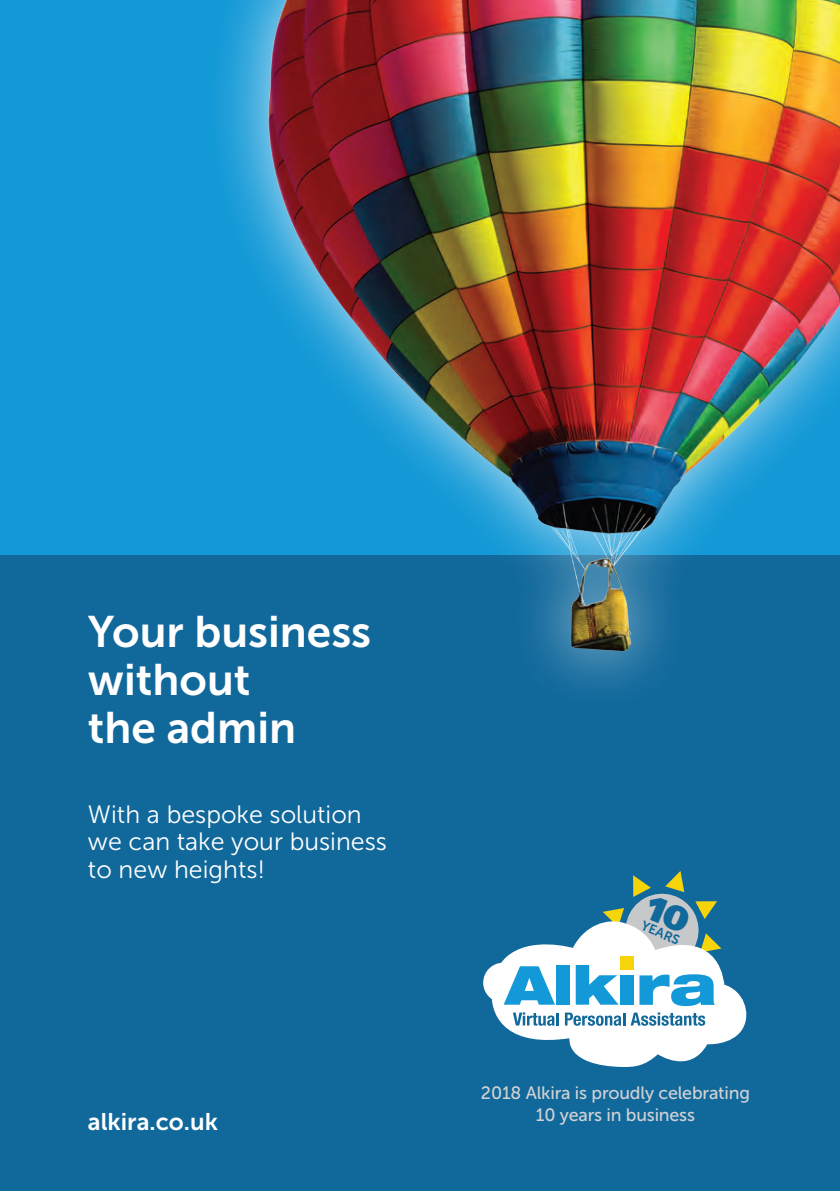
<style>
.page{position:relative;width:840px;height:1191px;background:#fff}
.page>*{position:absolute;margin:0;border:0;box-sizing:border-box;transform-origin:0 0}
.t1{font:44px/48px "Museo Sans 700";color:#fff}
.t2{font:25px/27.6px "Museo Sans 300";color:#fff}
.t3{font:24px "Museo Sans 700";color:#fff}
.t4{font:17.8px/22px "Museo Sans 500";letter-spacing:-.01em;color:#d1d2d4;text-align:center}
.t5{font:13.4px "Museo Sans 700";color:#10689b}
</style>
<div class="page">
<div style="left:0;top:0;width:839px;height:573px;background:#1399d7"></div>
<div style="left:0;top:556px;width:839px;height:635px;background:#10689b"></div>
<div style="left:203px;top:0;width:636px;height:714px;background:#fff;opacity:.75"></div>
<img style="left:215px;top:0;width:624px;height:701px">
<svg style="left:491px;top:944px;width:256px;height:123px;fill:#fff"></svg>
<div style="left:483px;top:962px;width:40px;height:40px;background:#fff;border-radius:50%"></div>
<svg style="left:512px;top:1012px;width:46px;height:13px"></svg>
<svg style="left:564px;top:1012px;width:140px;height:13px"></svg>
<svg style="left:503px;top:966px;width:51px;height:38px"></svg>
<div style="left:556px;top:965px;width:13px;height:39px;background:#1399d7"></div>
<svg style="left:575px;top:871px;width:146px;height:135px"></svg>
<p class="t1" style="left:88px;top:607px;width:284px">Your business without</p>
<p class="t1" style="left:88px;top:703px;width:209px">the admin</p>
<p class="t2" style="left:88px;top:800px;width:300px">With a bespoke solution we can take your business to new heights!</p>
<p class="t3" style="left:88px;top:1108px;width:131px">alkira.co.uk</p>
<p class="t5" style="left:644px;top:918px;width:42px;rotate:23deg">YEARS</p>
<p class="t4" style="left:480px;top:1081px;width:270px">2018 Alkira is proudly celebrating<br>10 years in business</p>
</div>
